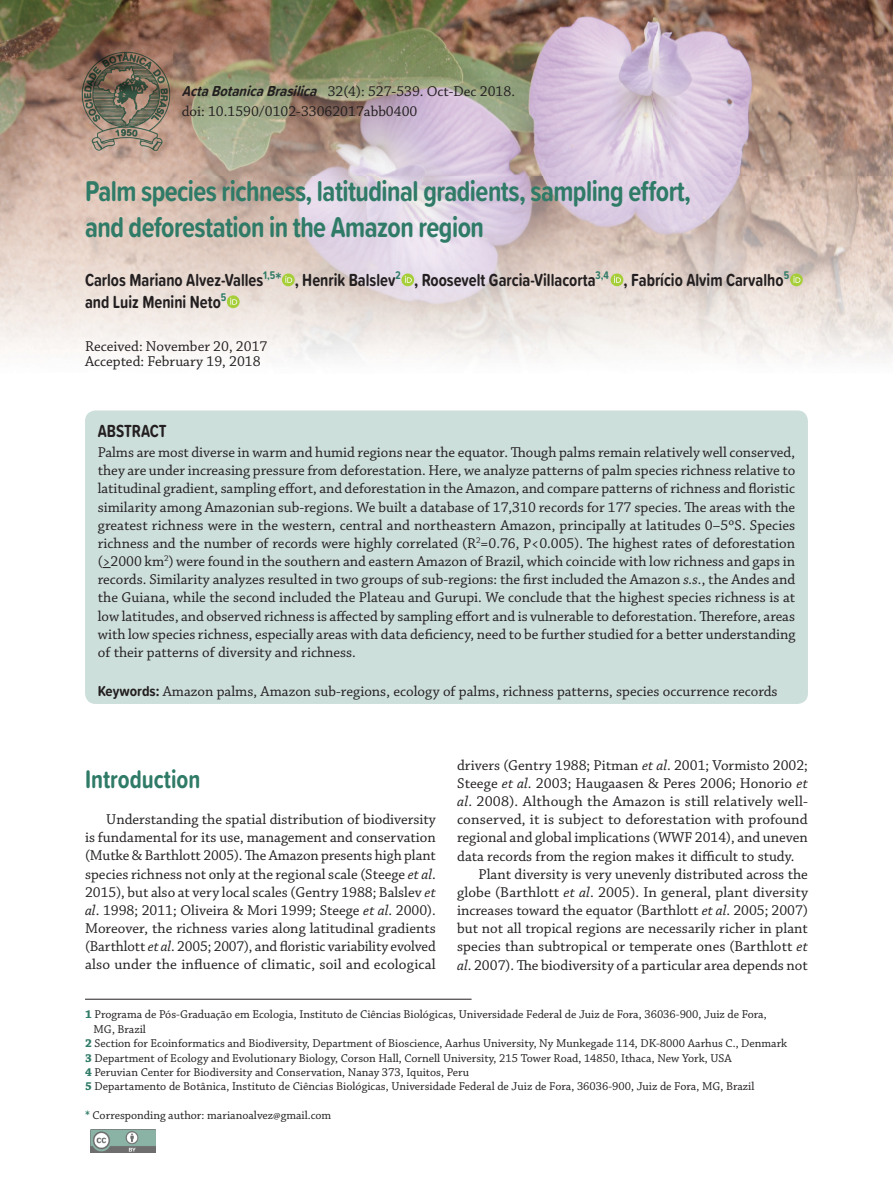
<style>
.page{position:relative;width:893px;height:1191px;background:#fff}
.page>*{position:absolute;margin:0;border:0;box-sizing:border-box;transform-origin:0 0}
.TÍTULO{font:700 29.7px/36.2px "Proxima Soft Cond";letter-spacing:-.02em;color:#2f7b67;scale:.91 1}
.SUBTÍTULOS{font:700 26.4px "Proxima Soft Cond";color:#2f7b67;scale:.91 1}
.AUTORES{font:700 18.15px/21.8px "Proxima Soft Cond";color:#231f20;scale:.91 1}
.ABSTRACT1{font:700 18.15px "Proxima Soft Cond";color:#231f20;scale:.91 1}
.ABSTRACT2{font:15px/18.1px "Chaparral Pro";color:#231f20;text-align:justify}
.MIOLO{font:15px/18.1px "Chaparral Pro";color:#231f20;text-align:justify}
.KEY_WORDS1{font:15px "Chaparral Pro";color:#231f20}
.RECEPÇÃO{font:15px "Chaparral Pro";color:#231f20}
.DOI{font:15px "Chaparral Pro";color:#231f20}
.NOTAS{font:12px "Chaparral Pro";color:#231f20}
.NOTAS-2a_LINHA{font:12px "Chaparral Pro";color:#231f20}
.s1{font-family:"Proxima Soft Cond";font-weight:700;font-style:italic}
.s2{font-size:19.8px;color:#2f7b67}
.s3{font-style:italic}
.s4{font-family:"Proxima Soft Cond";font-weight:700}
.s5{font-weight:700;color:#2f7b67}
</style>
<div class="page">
<img style="left:138px;top:0;width:755px;height:360px">
<img style="left:0;top:0;width:138px;height:77px">
<img style="left:0;top:77px;width:86px;height:276px">
<img style="left:79px;top:46px;width:94px;height:111px">
<div style="left:85px;top:410px;width:723px;height:294px;background:#cddfdb;border-radius:11px"></div>
<hr style="left:85px;top:998px;width:387px;height:1px;background:#231f20">
<img style="left:91px;top:1129px;width:65px;height:23px">
<svg style="left:282px;top:273px;width:13px;height:13px"></svg>
<svg style="left:285px;top:276px;width:7px;height:7px"></svg>
<svg style="left:401px;top:273px;width:13px;height:13px"></svg>
<svg style="left:405px;top:276px;width:7px;height:7px"></svg>
<svg style="left:790px;top:273px;width:13px;height:13px"></svg>
<svg style="left:793px;top:276px;width:7px;height:7px"></svg>
<div style="left:611px;top:273px;width:12px;height:13px;background:#a6ce39;border-radius:50%"></div>
<svg style="left:614px;top:276px;width:7px;height:7px"></svg>
<svg style="left:227px;top:295px;width:13px;height:13px"></svg>
<svg style="left:230px;top:298px;width:7px;height:7px"></svg>
<p class="MIOLO" style="left:182px;top:82px;width:335px"><span class="s1">ActaBotanicaBrasilica</span> 32(4): 527-539. Oct-Dec 2018.</p>
<p class="DOI" style="left:182px;top:103px;width:237px">doi: 10.1590/0102-33062017abb0400</p>
<p class="TÍTULO" style="left:85px;top:171px;width:667px">Palm species richness, latitudinal gradients, sampling effort, and deforestation in the Amazon region</p>
<p class="AUTORES" style="left:85px;top:268px;width:775px">Carlos Mariano Alvez-Valles<sup>1,5</sup><span class="s2">*</span> , Henrik Balslev<sup>2</sup> , Roosevelt Garcia-Villacorta<sup>3,4</sup> , Fabrício Alvim Carvalho<sup>5 </sup>and Luiz Menini Neto<sup>5</sup></p>
<p class="RECEPÇÃO" style="left:85px;top:337px;width:184px">Received: November 20, 2017</p>
<p class="RECEPÇÃO" style="left:85px;top:353px;width:177px">Accepted: February 19, 2018</p>
<p class="ABSTRACT1" style="left:98px;top:417px;width:77px">ABSTRACT</p>
<p class="ABSTRACT2" style="left:98px;top:444px;width:699px">Palms are most diverse in warm and humid regions near the equator. Though palms remain relatively well conserved, they are under increasing pressure from deforestation. Here, we analyze patterns of palm species richness relative to latitudinal gradient, sampling effort, and deforestation in the Amazon, and compare patterns of richness and floristic similarity among Amazonian sub-regions. We built a database of 17,310 records for 177 species. The areas with the greatest richness were in the western, central and northeastern Amazon, principally at latitudes 0–5ºS. Species richness and the number of records were highly correlated (R<sup>2</sup>=0.76, P&lt;0.005). The highest rates of deforestation (&gt;2000 km<sup>2</sup>) were found in the southern and eastern Amazon of Brazil, which coincide with low richness and gaps in records. Similarity analyzes resulted in two groups of sub-regions: the first included the Amazon <span class="s3">s.s.</span>, the Andes and the Guiana, while the second included the Plateau and Gurupi. We conclude that the highest species richness is at low latitudes, and observed richness is affected by sampling effort and is vulnerable to deforestation. Therefore, areas with low species richness, especially areas with data deficiency, need to be further studied for a better understanding of their patterns of diversity and richness.</p>
<p class="KEY_WORDS1" style="left:98px;top:683px;width:681px"><span class="s4">Keywords:</span> Amazon palms, Amazon sub-regions, ecology of palms, richness patterns, species occurrence records</p>
<p class="MIOLO" style="left:457px;top:756px;width:352px">drivers (Gentry 1988; Pitman <span class="s3">et al</span>. 2001; Vormisto 2002; Steege <span class="s3">et al</span>. 2003; Haugaasen &amp; Peres 2006; Honorio <span class="s3">et al</span>. 2008). Although the Amazon is still relatively well&shy;conserved, it is subject to deforestation with profound regional and global implications (WWF 2014), and uneven data records from the region makes it difficult to study.</p>
<p class="MIOLO" style="left:457px;top:865px;width:352px;text-indent:21px">Plant diversity is very unevenly distributed across the globe (Barthlott <span class="s3">et al</span>. 2005). In general, plant diversity increases toward the equator (Barthlott <span class="s3">et al</span>. 2005; 2007) but not all tropical regions are necessarily richer in plant species than subtropical or temperate ones (Barthlott <span class="s3">et al</span>. 2007). The biodiversity of a particular area depends not</p>
<p class="NOTAS" style="left:85px;top:1008px;width:683px"><span class="s5">1</span> Programa de Pós-Graduação em Ecologia, Instituto de Ciências Biológicas, Universidade Federal de Juiz de Fora, 36036-900, Juiz de Fora,</p>
<p class="NOTAS-2a_LINHA" style="left:94px;top:1022px;width:54px">MG, Brazil</p>
<p class="NOTAS" style="left:85px;top:1036px;width:704px"><span class="s5">2</span> Section for Ecoinformatics and Biodiversity, Department of Bioscience, Aarhus University, Ny Munkegade 114, DK-8000 Aarhus C., Denmark</p>
<p class="NOTAS" style="left:85px;top:1051px;width:648px"><span class="s5">3</span> Department of Ecology and Evolutionary Biology, Corson Hall, Cornell University, 215 Tower Road, 14850, Ithaca, New York, USA</p>
<p class="NOTAS" style="left:85px;top:1065px;width:386px"><span class="s5">4</span> Peruvian Center for Biodiversity and Conservation, Nanay 373, Iquitos, Peru</p>
<p class="NOTAS" style="left:85px;top:1080px;width:671px"><span class="s5">5</span> Departamento de Botânica, Instituto de Ciências Biológicas, Universidade Federal de Juiz de Fora, 36036-900, Juiz de Fora, MG, Brazil</p>
<p class="NOTAS" style="left:85px;top:1108px;width:248px"><span class="s5">*</span> Corresponding author: marianoalvez@gmail.com</p>
<p class="SUBTÍTULOS" style="left:85px;top:759px;width:128px">Introduction</p>
<p class="MIOLO" style="left:85px;top:811px;width:352px;text-indent:21px">Understanding the spatial distribution of biodiversity is fundamental for its use, management and conservation (Mutke &amp; Barthlott 2005). The Amazon presents high plant species richness not only at the regional scale (Steege <span class="s3">et al</span>.<br>2015), but also at very local scales (Gentry 1988; Balslev <span class="s3">et al</span>. 1998; 2011; Oliveira &amp; Mori 1999; Steege <span class="s3">et al</span>. 2000).<br>Moreover, the richness varies along latitudinal gradients (Barthlott <span class="s3">et al</span>. 2005; 2007), and floristic variability evolved also under the influence of climatic, soil and ecological</p>
</div>
